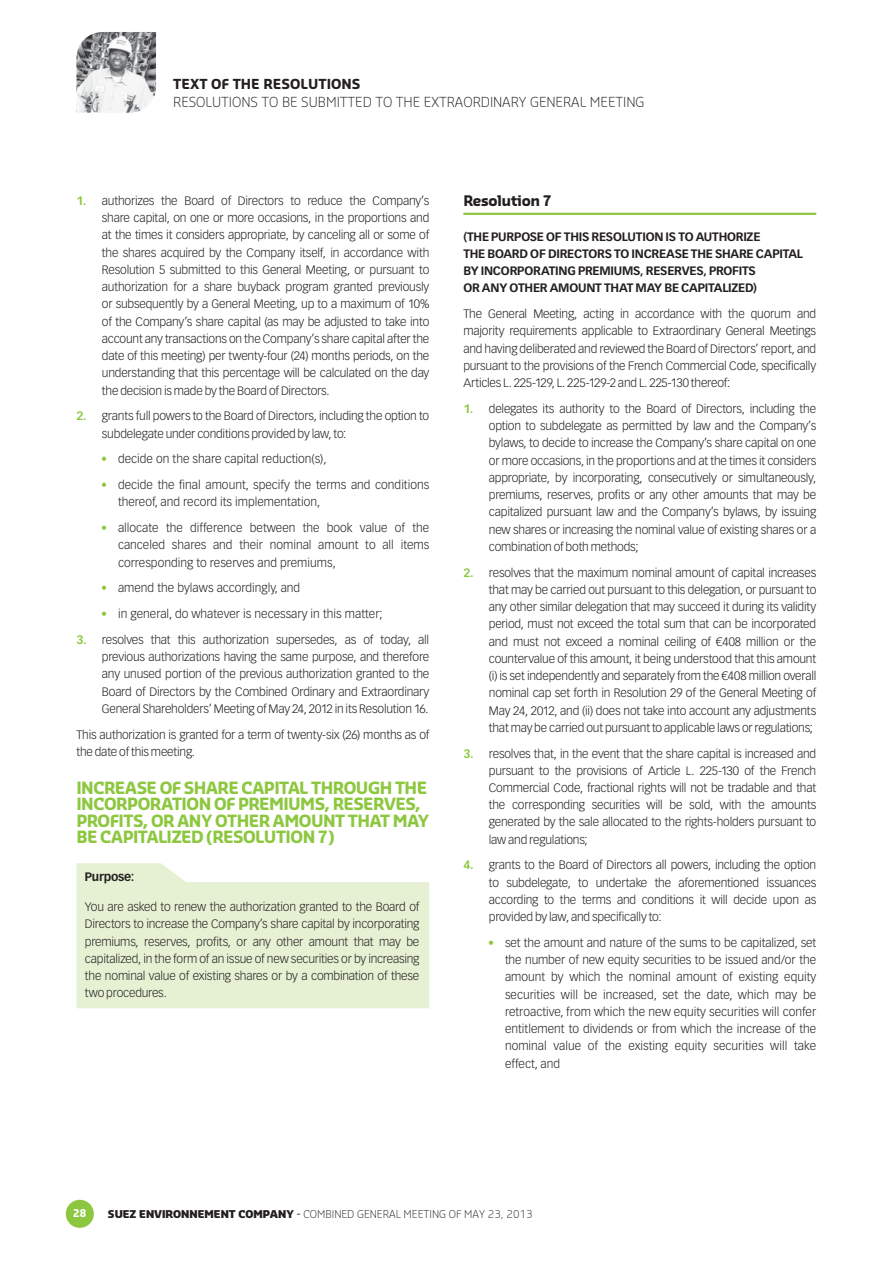
<style>
.page{position:relative;width:893px;height:1263px;background:#fff}
.page>*{position:absolute;margin:0;border:0;box-sizing:border-box;transform-origin:0 0}
.t1{font:700 16.5px/16.5px "Sansa";letter-spacing:-.035em;color:#8dc73f}
.t2{font:700 14.25px "Sansa";letter-spacing:-.02em;color:#231f20}
.t3{font:300 13.5px "Sansa";color:#231f20}
.t4{font:700 13.5px "Sansa";color:#231f20}
.t5{font:300 12px/17.2px "Vectora LT Std";letter-spacing:-.015em;color:#231f20;text-align:justify}
.t6{font:700 12px/17.2px "Vectora LT Std";letter-spacing:-.02em;color:#231f20}
.t7{font:300 10.5px "Sansa";color:#231f20}
.t8{font:700 10.5px "Sansa";color:#fff}
.s1{font-weight:700;color:#8dc73f}
.s2{font-weight:900}
.s3{font-weight:400}
</style>
<div class="page">
<div style="left:66px;top:1200px;width:28px;height:28px;background:#8dc73f;border-radius:50%"></div>
<svg style="left:76px;top:863px;width:353px;height:145px;background:#e8f2d8"></svg>
<hr style="left:463px;top:213px;width:353px;height:2px;background:#8dc73f">
<img style="left:76px;top:32px;width:80px;height:81px">
<p class="t4" style="left:173px;top:79px;width:189px">TEXT OF THE RESOLUTIONS</p>
<p class="t3" style="left:173px;top:97px;width:473px">RESOLUTIONS TO BE SUBMITTED TO THE EXTRAORDINARY GENERAL MEETING</p>
<p class="t5" style="left:102px;top:193px;width:329px;text-indent:-26px"><span class="s1">1.</span> authorizes the Board of Directors to reduce the Company’s share capital, on one or more occasions, in the proportions and at the times it considers appropriate, by canceling all or some of the shares acquired by the Company itself, in accordance with Resolution 5 submitted to this General Meeting, or pursuant to authorization for a share buyback program granted previously or subsequently by a General Meeting, up to a maximum of 10% of the Company’s share capital (as may be adjusted to take into account any transactions on the Company’s share capital after the date of this meeting) per twenty-four (24) months periods, on the understanding that this percentage will be calculated on the day the decision is made by the Board of Directors.</p>
<p class="t5" style="left:102px;top:408px;width:329px;text-indent:-26px"><span class="s1">2.</span> grants full powers to the Board of Directors, including the option to subdelegate under conditions provided by law, to:</p>
<p class="t5" style="left:101px;top:451px;width:227px"><span class="s1">•</span> decide on the share capital reduction(s),</p>
<p class="t5" style="left:118px;top:477px;width:313px;text-indent:-17px"><span class="s1">•</span> decide the final amount, specify the terms and conditions thereof, and record its implementation,</p>
<p class="t5" style="left:118px;top:520px;width:313px;text-indent:-17px"><span class="s1">•</span> allocate the difference between the book value of the canceled shares and their nominal amount to all items corresponding to reserves and premiums,</p>
<p class="t5" style="left:101px;top:580px;width:201px"><span class="s1">•</span> amend the bylaws accordingly, and</p>
<p class="t5" style="left:101px;top:606px;width:283px"><span class="s1">•</span> in general, do whatever is necessary in this matter;</p>
<p class="t5" style="left:102px;top:632px;width:329px;text-indent:-26px"><span class="s1">3.</span> resolves that this authorization supersedes, as of today, all previous authorizations having the same purpose, and therefore any unused portion of the previous authorization granted to the Board of Directors by the Combined Ordinary and Extraordinary General Shareholders’ Meeting of May 24, 2012 in its Resolution 16.</p>
<p class="t5" style="left:76px;top:726px;width:354px">This authorization is granted for a term of twenty-six (26) months as of the date of this meeting.</p>
<h1 class="t1" style="left:76px;top:781px;width:354px">INCREASE OF SHARE CAPITAL THROUGH THE INCORPORATION OF PREMIUMS, RESERVES, PROFITS, OR ANY OTHER AMOUNT THAT MAY BE CAPITALIZED (RESOLUTION 7)</h1>
<p class="t6" style="left:85px;top:869px;width:51px">Purpose:</p>
<p class="t5" style="left:85px;top:899px;width:336px">You are asked to renew the authorization granted to the Board of Directors to increase the Company’s share capital by incorporating premiums, reserves, profits, or any other amount that may be capitalized, in the form of an issue of new securities or by increasing the nominal value of existing shares or by a combination of these two procedures.</p>
<p class="t2" style="left:463px;top:196px;width:90px">Resolution 7</p>
<p class="t6" style="left:463px;top:228px;width:341px">(THE PURPOSE OF THIS RESOLUTION IS TO AUTHORIZE<br>THE BOARD OF DIRECTORS TO INCREASE THE SHARE CAPITAL BY INCORPORATING PREMIUMS, RESERVES, PROFITS<br>OR ANY OTHER AMOUNT THAT MAY BE CAPITALIZED)</p>
<p class="t5" style="left:463px;top:306px;width:354px">The General Meeting, acting in accordance with the quorum and majority requirements applicable to Extraordinary General Meetings and having deliberated and reviewed the Board of Directors’ report, and pursuant to the provisions of the French Commercial Code, specifically Articles L. 225-129, L. 225-129-2 and L. 225-130 thereof:</p>
<p class="t5" style="left:489px;top:401px;width:329px;text-indent:-26px"><span class="s1">1.</span> delegates its authority to the Board of Directors, including the option to subdelegate as permitted by law and the Company’s bylaws, to decide to increase the Company’s share capital on one or more occasions, in the proportions and at the times it considers appropriate, by incorporating, consecutively or simultaneously, premiums, reserves, profits or any other amounts that may be capitalized pursuant law and the Company’s bylaws, by issuing new shares or increasing the nominal value of existing shares or a combination of both methods;</p>
<p class="t5" style="left:489px;top:564px;width:329px;text-indent:-26px"><span class="s1">2.</span> resolves that the maximum nominal amount of capital increases that may be carried out pursuant to this delegation, or pursuant to any other similar delegation that may succeed it during its validity period, must not exceed the total sum that can be incorporated and must not exceed a nominal ceiling of €408 million or the countervalue of this amount, it being understood that this amount (i) is set independently and separately from the €408 million overall nominal cap set forth in Resolution 29 of the General Meeting of May 24, 2012, and (ii) does not take into account any adjustments that may be carried out pursuant to applicable laws or regulations;</p>
<p class="t5" style="left:489px;top:745px;width:329px;text-indent:-26px"><span class="s1">3.</span> resolves that, in the event that the share capital is increased and pursuant to the provisions of Article L. 225-130 of the French Commercial Code, fractional rights will not be tradable and that the corresponding securities will be sold, with the amounts generated by the sale allocated to the rights-holders pursuant to law and regulations;</p>
<p class="t5" style="left:489px;top:857px;width:329px;text-indent:-26px"><span class="s1">4.</span> grants to the Board of Directors all powers, including the option to subdelegate, to undertake the aforementioned issuances according to the terms and conditions it will decide upon as provided by law, and specifically to:</p>
<p class="t5" style="left:505px;top:935px;width:313px;text-indent:-17px"><span class="s1">•</span> set the amount and nature of the sums to be capitalized, set the number of new equity securities to be issued and/or the amount by which the nominal amount of existing equity securities will be increased, set the date, which may be retroactive, from which the new equity securities will confer entitlement to dividends or from which the increase of the nominal value of the existing equity securities will take effect, and</p>
<p class="t8" style="left:73px;top:1210px;width:15px">28</p>
<p class="t7" style="left:108px;top:1210px;width:426px"><span class="s2">SUEZ ENVIRONNEMENT COMPANY</span> <span class="s3">-</span> COMBINED GENERAL MEETING OF MAY 23, 2013</p>
</div>
